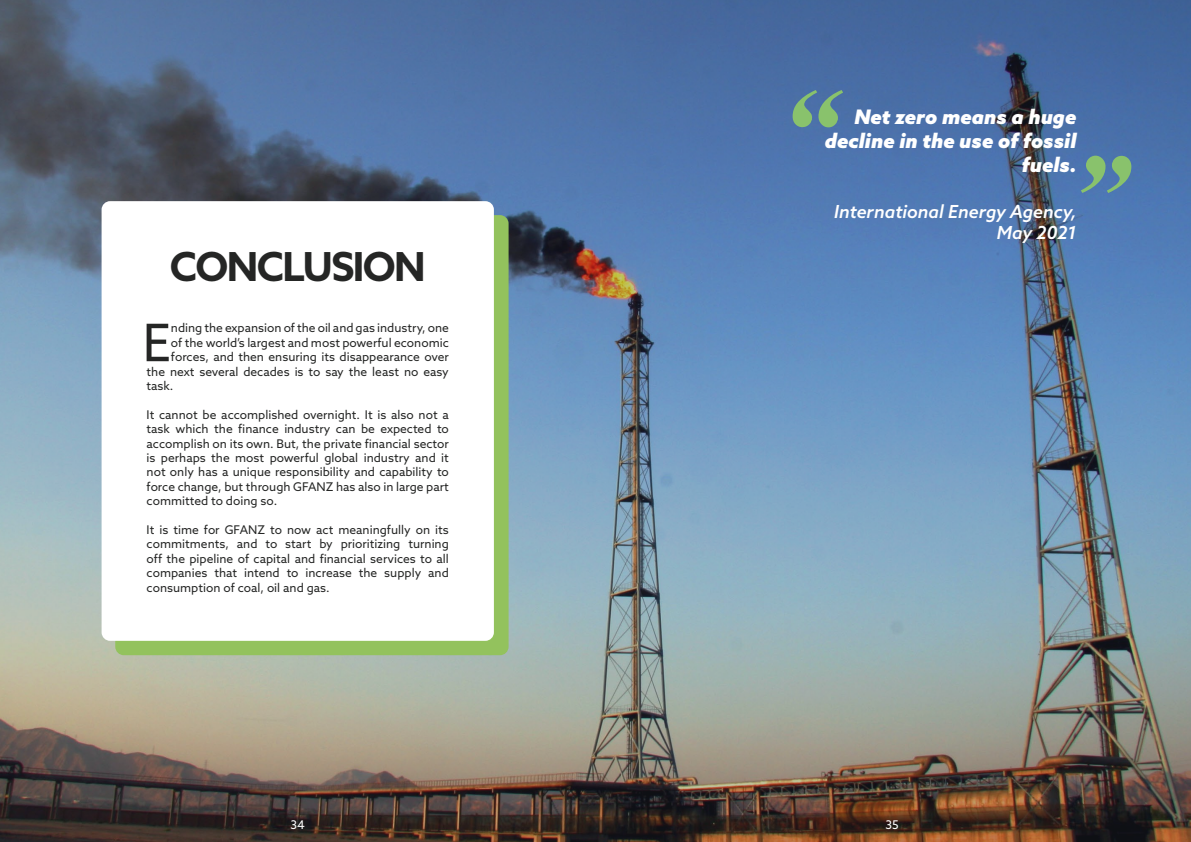
<style>
.page{position:relative;width:1191px;height:842px;background:#fff}
.page>*{position:absolute;margin:0;border:0;box-sizing:border-box;transform-origin:0 0}
.t1{font:italic 700 120px "Times New Roman";color:#89c26c}
.t2{font:51.8px "Azo Sans";color:#252625}
.t3{font:700 40px "Azo Sans";letter-spacing:-.04em;color:#252625}
.t4{font:italic 900 20px/24px "Azo Sans";color:#fff;text-align:right}
.t5{font:italic 500 18px/21.6px "Azo Sans";color:#fff;text-align:right}
.t6{font:12px/14.4px "Azo Sans";color:#252625;text-align:justify}
.t7{font:12px "Azo Sans";color:#fff}
</style>
<div class="page">
<img style="left:0;top:0;width:1191px;height:842px">
<div style="left:115px;top:215px;width:393px;height:440px;background:#93c25d;border-radius:9px"></div>
<div style="left:102px;top:201px;width:392px;height:440px;background:#fff;border-radius:9px"></div>
<h3 class="t3" style="left:170px;top:240px;width:257px">CONCLUSION</h3>
<h2 class="t2" style="left:142px;top:309px;width:30px">E</h2>
<p class="t6" style="left:171px;top:321px;width:279px">nding the expansion of the oil and gas industry, one</p>
<p class="t6" style="left:171px;top:335px;width:279px">of the world’s largest and most powerful economic</p>
<p class="t6" style="left:171px;top:350px;width:279px">forces, and then ensuring its disappearance over</p>
<p class="t6" style="left:147px;top:364px;width:304px">the next several decades is to say the least no easy</p>
<p class="t6" style="left:147px;top:378px;width:28px">task.</p>
<p class="t6" style="left:147px;top:407px;width:304px">It cannot be accomplished overnight. It is also not a task which the finance industry can be expected to accomplish on its own. But, the private financial sector is perhaps the most powerful global industry and it not only has a unique responsibility and capability to force change, but through GFANZ has also in large part committed to doing so.</p>
<p class="t6" style="left:147px;top:522px;width:304px">It is time for GFANZ to now act meaningfully on its commitments, and to start by prioritizing turning off the pipeline of capital and financial services to all companies that intend to increase the supply and consumption of coal, oil and gas.</p>
<h1 class="t1" style="left:778px;top:47px;width:61px">“</h1>
<h3 class="t4" style="left:824px;top:104px;width:253px">Net zero means a huge decline in the use of fossil fuels.</h3>
<h3 class="t5" style="left:834px;top:200px;width:244px">International Energy Agency,<br>May 2021</h3>
<h1 class="t1" style="left:1066px;top:113px;width:61px">”</h1>
<p class="t7" style="left:290px;top:816px;width:16px">34</p>
<p class="t7" style="left:885px;top:816px;width:15px">35</p>
</div>
